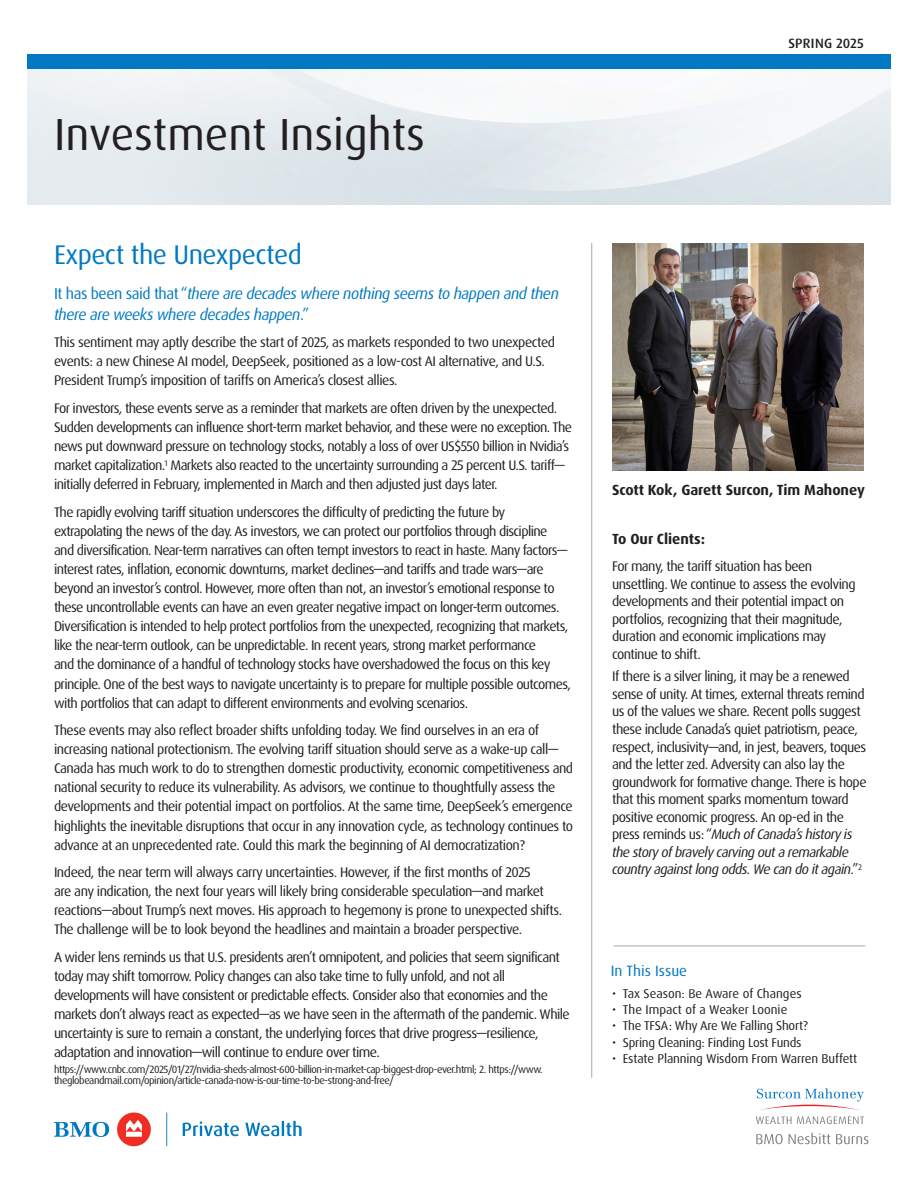
<style>
.page{position:relative;width:918px;height:1188px;background:#fff}
.page>*{position:absolute;margin:0;border:0;box-sizing:border-box;transform-origin:0 0}
.t1{font:45px "Dax OT";color:#231f20}
.t2{font:27px "Dax OT";letter-spacing:-.02em;color:#0079c2}
.t3{font:italic 15.75px/21px "Dax Pro";letter-spacing:-.03em;color:#0079c2}
.t4{font:15px "Dax OT";color:#0079c2}
.t5{font:700 14.7px "Dax Pro";letter-spacing:-.005em;color:#231f20}
.t6{font:13.95px/19px "Dax Pro";letter-spacing:-.045em;color:#231f20}
.Date___Internal_Use{font:500 13.5px "Dax Pro";letter-spacing:.02em;color:#231f20}
.t7{font:12.75px "Dax Pro";letter-spacing:-.015em;color:#231f20}
.t8{font:10.5px/10.5px "Dax Pro";letter-spacing:-.04em;color:#231f20}
.s1{font-style:normal}
.s2{font-style:italic}
</style>
<div class="page">
<img style="left:612px;top:243px;width:252px;height:227px">
<svg style="left:756px;top:1134px;width:27px;height:10px"></svg>
<svg style="left:789px;top:1133px;width:41px;height:11px"></svg>
<svg style="left:836px;top:1134px;width:32px;height:10px"></svg>
<svg style="left:756px;top:1088px;width:108px;height:36px"></svg>
<svg style="left:27px;top:69px;width:756px;height:136px"></svg>
<div style="left:117px;top:1113px;width:34px;height:33px;background:#ee2e22;border-radius:50%"></div>
<svg style="left:126px;top:1120px;width:16px;height:17px"></svg>
<svg style="left:183px;top:1121px;width:56px;height:15px"></svg>
<svg style="left:245px;top:1121px;width:57px;height:15px"></svg>
<svg style="left:54px;top:1122px;width:55px;height:15px"></svg>
<svg style="left:166px;top:1113px;width:1px;height:33px"></svg>
<hr style="left:591px;top:243px;width:1px;height:835px;background:#a8a9ad">
<div style="left:27px;top:54px;width:864px;height:15px;background:#0079c2"></div>
<hr style="left:613px;top:946px;width:252px;height:1px;background:#a8a9ad">
<p class="t1" style="left:54px;top:106px;width:372px">Investment Insights</p>
<p class="t2" style="left:54px;top:238px;width:250px">Expect the Unexpected</p>
<p class="t3" style="left:54px;top:283px;width:507px"><span class="s1">It has been said that “</span>there are decades where nothing seems to happen and then there are weeks where decades happen<span class="s1">.”</span></p>
<p class="t6" style="left:54px;top:333px;width:503px">This sentiment may aptly describe the start of 2025, as markets responded to two unexpected events: a new Chinese AI model, DeepSeek, positioned as a low-cost AI alternative, and U.S.<br>President Trump’s imposition of tariffs on America’s closest allies.</p>
<p class="t6" style="left:54px;top:399px;width:520px">For investors, these events serve as a reminder that markets are often driven by the unexpected.<br>Sudden developments can influence short-term market behavior, and these were no exception. The news put downward pressure on technology stocks, notably a loss of over US$550 billion in Nvidia’s market capitalization.<sup>1</sup> Markets also reacted to the uncertainty surrounding a 25 percent U.S. tariff— initially deferred in February, implemented in March and then adjusted just days later.</p>
<p class="t6" style="left:54px;top:503px;width:518px">The rapidly evolving tariff situation underscores the difficulty of predicting the future by extrapolating the news of the day. As investors, we can protect our portfolios through discipline and diversification. Near-term narratives can often tempt investors to react in haste. Many factors— interest rates, inflation, economic downturns, market declines—and tariffs and trade wars—are beyond an investor’s control. However, more often than not, an investor’s emotional response to these uncontrollable events can have an even greater negative impact on longer-term outcomes.<br>Diversification is intended to help protect portfolios from the unexpected, recognizing that markets, like the near-term outlook, can be unpredictable. In recent years, strong market performance<br>and the dominance of a handful of technology stocks have overshadowed the focus on this key principle. One of the best ways to navigate uncertainty is to prepare for multiple possible outcomes, with portfolios that can adapt to different environments and evolving scenarios.</p>
<p class="t6" style="left:54px;top:721px;width:521px">These events may also reflect broader shifts unfolding today. We find ourselves in an era of increasing national protectionism. The evolving tariff situation should serve as a wake-up call— Canada has much work to do to strengthen domestic productivity, economic competitiveness and national security to reduce its vulnerability. As advisors, we continue to thoughtfully assess the developments and their potential impact on portfolios. At the same time, DeepSeek’s emergence highlights the inevitable disruptions that occur in any innovation cycle, as technology continues to advance at an unprecedented rate. Could this mark the beginning of AI democratization?</p>
<p class="t6" style="left:54px;top:863px;width:510px">Indeed, the near term will always carry uncertainties. However, if the first months of 2025<br>are any indication, the next four years will likely bring considerable speculation—and market reactions—about Trump’s next moves. His approach to hegemony is prone to unexpected shifts.<br>The challenge will be to look beyond the headlines and maintain a broader perspective.</p>
<p class="t6" style="left:54px;top:948px;width:517px">A wider lens reminds us that U.S. presidents aren’t omnipotent, and policies that seem significant today may shift tomorrow. Policy changes can also take time to fully unfold, and not all developments will have consistent or predictable effects. Consider also that economies and the markets don’t always react as expected—as we have seen in the aftermath of the pandemic. While uncertainty is sure to remain a constant, the underlying forces that drive progress—resilience, adaptation and innovation—will continue to endure over time.</p>
<p class="t8" style="left:54px;top:1064px;width:490px">https://www.cnbc.com/2025/01/27/nvidia-sheds-almost-600-billion-in-market-cap-biggest-drop-ever.html; 2. https://www. theglobeandmail.com/opinion/article-canada-now-is-our-time-to-be-strong-and-free/</p>
<p class="Date___Internal_Use" style="left:788px;top:35px;width:77px">SPRING 2025</p>
<p class="t5" style="left:612px;top:480px;width:254px">Scott Kok, Garett Surcon, Tim Mahoney</p>
<p class="t5" style="left:612px;top:529px;width:95px">To Our Clients:</p>
<p class="t6" style="left:612px;top:558px;width:245px;line-height:17.5px">For many, the tariff situation has been unsettling. We continue to assess the evolving developments and their potential impact on portfolios, recognizing that their magnitude, duration and economic implications may continue to shift.</p>
<p class="t6" style="left:612px;top:668px;width:256px;line-height:17.5px">If there is a silver lining, it may be a renewed sense of unity. At times, external threats remind us of the values we share. Recent polls suggest these include Canada’s quiet patriotism, peace, respect, inclusivity—and, in jest, beavers, toques and the letter zed. Adversity can also lay the groundwork for formative change. There is hope that this moment sparks momentum toward positive economic progress. An op-ed in the press reminds us: “<span class="s2">Much of Canada’s history is the story of bravely carving out a remarkable country against long odds. We can do it again</span>.”<sup>2</sup></p>
<p class="t4" style="left:611px;top:961px;width:78px">In This Issue</p>
<p class="t7" style="left:612px;top:985px;width:191px">• Tax Season: Be Aware of Changes</p>
<p class="t7" style="left:612px;top:1001px;width:177px">• The Impact of a Weaker Loonie</p>
<p class="t7" style="left:612px;top:1018px;width:198px">• The TFSA: Why Are We Falling Short?</p>
<p class="t7" style="left:612px;top:1034px;width:191px">• Spring Cleaning: Finding Lost Funds</p>
<p class="t7" style="left:612px;top:1051px;width:247px">• Estate Planning Wisdom From Warren Buffett</p>
</div>
